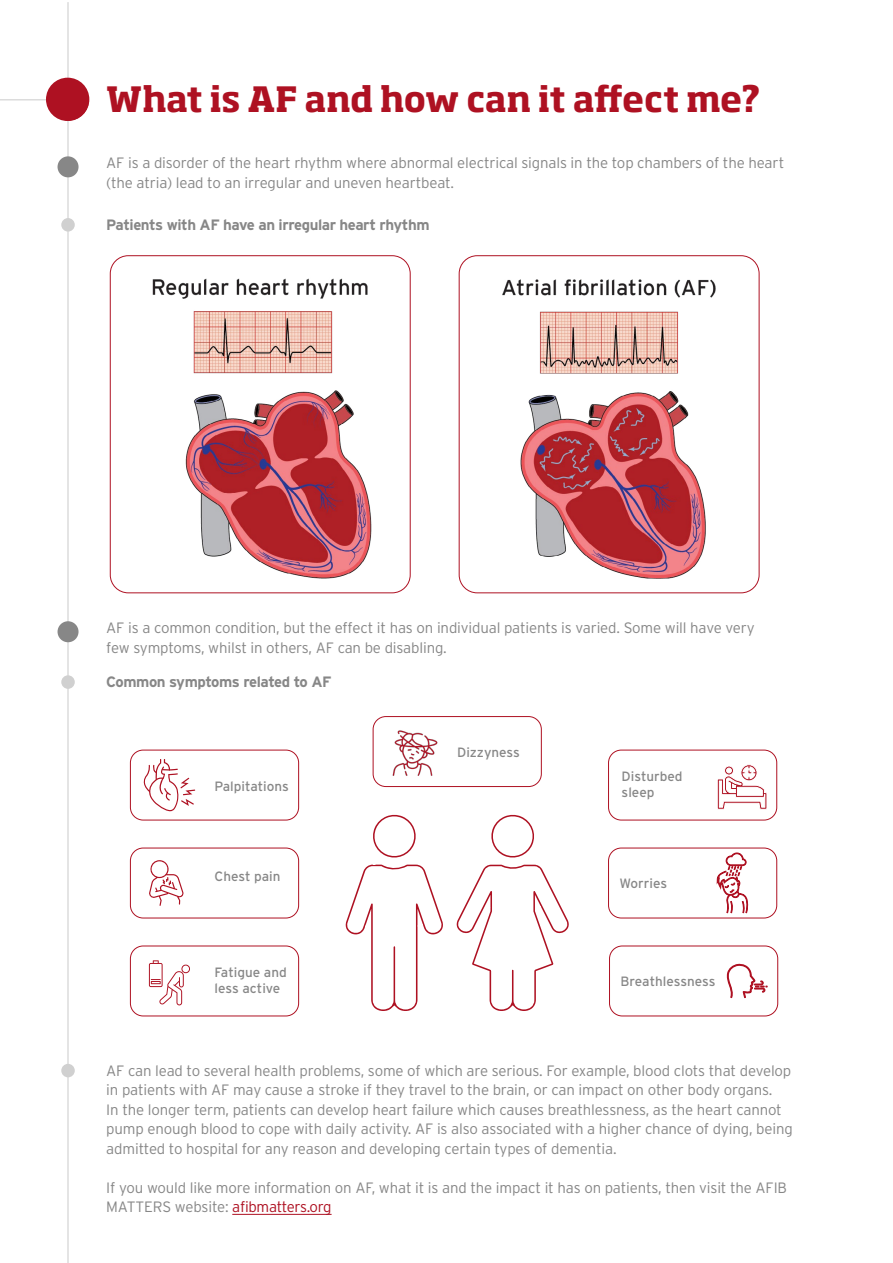
<style>
.page{position:relative;width:893px;height:1263px;background:#fff}
.page>*{position:absolute;margin:0;border:0;box-sizing:border-box;transform-origin:0 0}
.t1{font:700 34.5px "Soho Pro";letter-spacing:-.015em;color:#ae1122}
.t2{font:300 15px/19.5px "Interstate";letter-spacing:-.01em;color:#878787}
.t3{font:700 15px "Interstate";letter-spacing:-.03em;color:#878787}
.t4{font:13.5px/16.2px "Interstate";color:#878787}
.s1{color:#ae1122}
</style>
<div class="page">
<hr style="left:67px;top:2px;width:2px;height:1261px;background:#d0d0d0">
<svg style="left:72px;top:104px;width:17px;height:17px"></svg>
<div style="left:61px;top:675px;width:14px;height:14px;background:#d0d0d0;border-radius:50%"></div>
<div style="left:61px;top:1064px;width:14px;height:13px;background:#d0d0d0;border-radius:50%"></div>
<div style="left:61px;top:218px;width:14px;height:14px;background:#d0d0d0;border-radius:50%"></div>
<div style="left:58px;top:156px;width:21px;height:21px;background:#878787;border-radius:50%"></div>
<div style="left:58px;top:621px;width:21px;height:21px;background:#878787;border-radius:50%"></div>
<hr style="left:232px;top:1214px;width:100px;height:1px;background:#ae1122">
<hr style="left:0;top:99px;width:47px;height:1px;background:#d0d0d0">
<div style="left:46px;top:78px;width:43px;height:43px;background:#ae1122;border-radius:50%"></div>
<img style="left:152px;top:278px;width:220px;height:301px">
<img style="left:463px;top:261px;width:292px;height:326px">
<div style="left:130px;top:750px;width:169px;height:70px;border:1px solid #ae1122;border-radius:13px"></div>
<div style="left:608px;top:750px;width:169px;height:70px;border:1px solid #ae1122;border-radius:13px"></div>
<svg style="left:143px;top:759px;width:52px;height:52px"></svg>
<div style="left:130px;top:946px;width:169px;height:70px;border:1px solid #ae1122;border-radius:13px"></div>
<svg style="left:149px;top:960px;width:41px;height:45px"></svg>
<div style="left:373px;top:716px;width:169px;height:71px;border:1px solid #ae1122;border-radius:13px"></div>
<div style="left:609px;top:946px;width:169px;height:70px;border:1px solid #ae1122;border-radius:13px"></div>
<svg style="left:717px;top:764px;width:50px;height:46px"></svg>
<div style="left:608px;top:848px;width:169px;height:70px;border:1px solid #ae1122;border-radius:13px"></div>
<svg style="left:345px;top:814px;width:224px;height:197px"></svg>
<div style="left:130px;top:848px;width:169px;height:70px;border:1px solid #ae1122;border-radius:13px"></div>
<svg style="left:149px;top:860px;width:35px;height:46px"></svg>
<img style="left:392px;top:730px;width:46px;height:46px">
<svg style="left:717px;top:847px;width:31px;height:66px"></svg>
<svg style="left:726px;top:963px;width:41px;height:36px"></svg>
<div style="left:110px;top:255px;width:301px;height:338px;border:1px solid #ae1122;border-radius:18px"></div>
<div style="left:459px;top:255px;width:300px;height:338px;border:1px solid #ae1122;border-radius:18px"></div>
<h1 class="t1" style="left:106px;top:74px;width:656px">What is AF and how can it affect me?</h1>
<p class="t2" style="left:106px;top:153px;width:679px">AF is a disorder of the heart rhythm where abnormal electrical signals in the top chambers of the heart (the atria) lead to an irregular and uneven heartbeat.</p>
<p class="t3" style="left:106px;top:216px;width:325px">Patients with AF have an irregular heart rhythm</p>
<p class="t2" style="left:106px;top:618px;width:650px">AF is a common condition, but the effect it has on individual patients is varied. Some will have very few symptoms, whilst in others, AF can be disabling.</p>
<p class="t3" style="left:106px;top:674px;width:227px">Common symptoms related to AF</p>
<p class="t4" style="left:457px;top:744px;width:64px">Dizzyness</p>
<p class="t4" style="left:215px;top:777px;width:76px">Palpitations</p>
<p class="t4" style="left:622px;top:768px;width:62px">Disturbed sleep</p>
<p class="t4" style="left:215px;top:868px;width:67px">Chest pain</p>
<p class="t4" style="left:215px;top:964px;width:74px">Fatigue and less active</p>
<p class="t4" style="left:619px;top:875px;width:49px">Worries</p>
<p class="t4" style="left:620px;top:973px;width:96px">Breathlessness</p>
<p class="t2" style="left:106px;top:1061px;width:688px">AF can lead to several health problems, some of which are serious. For example, blood clots that develop in patients with AF may cause a stroke if they travel to the brain, or can impact on other body organs.<br>In the longer term, patients can develop heart failure which causes breathlessness, as the heart cannot pump enough blood to cope with daily activity. AF is also associated with a higher chance of dying, being admitted to hospital for any reason and developing certain types of dementia.</p>
<p class="t2" style="left:106px;top:1178px;width:682px">If you would like more information on AF, what it is and the impact it has on patients, then visit the AFIB<br>MATTERS website: <span class="s1">afibmatters.org</span></p>
</div>
